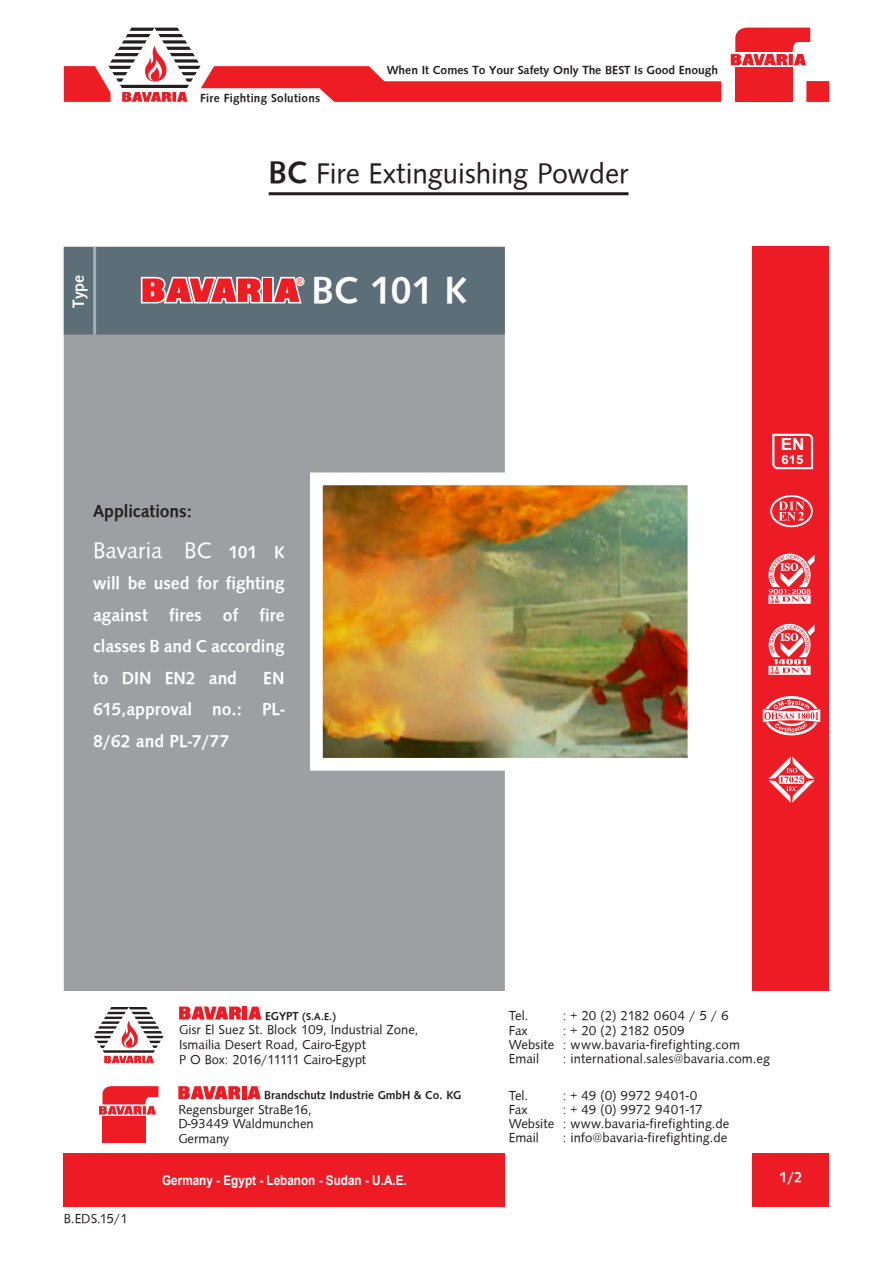
<style>
.page{position:relative;width:893px;height:1263px;background:#fff}
.page>*{position:absolute;margin:0;border:0;box-sizing:border-box;transform-origin:0 0}
.t1{font:700 39px "Syntax";color:#fff}
.t2{font:29.25px "Syntax";color:#231f20}
.t3{font:23.25px "Syntax";color:#fff}
.t4{font:700 18px/31.5px "Syntax";color:#fff;text-align:justify}
.t5{font:700 18px "Syntax";color:#231f20}
.t6{font:700 16.65px "Arial";color:#fff}
.t7{font:700 16.5px "Syntax";color:#fff}
.t8{font:700 15px "Syntax";color:#fff}
.t9{font:13.5px "Syntax";color:#231f20}
.t10{font:700 13.5px "Arial";color:#fff;scale:.87 1}
.t11{font:700 12.75px "Arial";color:#fff}
.t12{font:700 12.15px "Syntax";color:#231f20}
.t13{font:700 12.15px "Syntax";letter-spacing:.02em;color:#231f20}
.t14{font:700 12px "Syntax";color:#231f20}
.t15{font:700 10.5px "Syntax";color:#231f20}
.s1{font-weight:700;font-size:32.25px}
.s2{font-weight:700;font-size:18px}
.s3{font-size:12px}
</style>
<div class="page">
<div style="left:64px;top:335px;width:441px;height:656px;background:#9d9fa2"></div>
<img style="left:324px;top:486px;width:362px;height:271px">
<div style="left:310px;top:472px;width:390px;height:299px;border:13px solid #fff"></div>
<svg style="left:64px;top:247px;width:441px;height:88px;background:#6b6d76"></svg>
<svg style="left:94px;top:1007px;width:70px;height:56px"></svg>
<div style="left:102px;top:1116px;width:44px;height:26px;background:#ee1d23"></div>
<svg style="left:99px;top:1086px;width:59px;height:28px"></svg>
<svg style="left:64px;top:28px;width:657px;height:74px"></svg>
<div style="left:735px;top:67px;width:58px;height:35px;background:#ee1d23"></div>
<svg style="left:731px;top:28px;width:79px;height:37px"></svg>
<svg style="left:806px;top:81px;width:23px;height:21px"></svg>
<hr style="left:269px;top:192px;width:360px;height:3px;background:#231f20">
<div style="left:64px;top:1154px;width:441px;height:53px;background:#ed1b23"></div>
<div style="left:752px;top:1154px;width:77px;height:53px;background:#ed1b23"></div>
<div style="left:752px;top:247px;width:77px;height:744px;background:#ed1b23"></div>
<hr style="left:242px;top:1086px;width:4px;height:13px;background:#ed1b23">
<svg style="left:178px;top:1086px;width:62px;height:13px"></svg>
<svg style="left:247px;top:1086px;width:14px;height:13px"></svg>
<div style="left:242px;top:1006px;width:5px;height:13px;background:#ed1b23"></div>
<svg style="left:179px;top:1006px;width:62px;height:13px"></svg>
<svg style="left:248px;top:1006px;width:13px;height:13px"></svg>
<svg style="left:770px;top:495px;width:43px;height:32px"></svg>
<svg style="left:768px;top:756px;width:47px;height:47px"></svg>
<svg style="left:763px;top:696px;width:57px;height:40px"></svg>
<svg style="left:768px;top:624px;width:46px;height:51px"></svg>
<svg style="left:768px;top:554px;width:46px;height:50px"></svg>
<svg style="left:772px;top:433px;width:42px;height:37px"></svg>
<p class="t13" style="left:200px;top:91px;width:121px">Fire Fighting Solutions</p>
<p class="t12" style="left:387px;top:63px;width:333px">When It Comes To Your Safety Only The BEST Is Good Enough</p>
<p class="t2" style="left:269px;top:157px;width:361px"><span class="s1">BC</span> Fire Extinguishing Powder</p>
<p class="t7" style="left:69px;top:308px;width:35px;rotate:-90deg">Type</p>
<p class="t1" style="left:312px;top:268px;width:157px">BC 101 K</p>
<p class="t5" style="left:93px;top:500px;width:100px">Applications:</p>
<p class="t3" style="left:93px;top:537px;width:193px">Bavaria BC <span class="s2">101 K</span></p>
<p class="t4" style="left:93px;top:567px;width:193px">will be used for fighting against fires of fire classes B and C according to DIN EN2 and</p>
<p class="t4" style="left:93px;top:662px;width:193px;text-indent:170px">EN 615,approval no.: PL-8/62 and PL-7/77</p>
<p class="t6" style="left:781px;top:433px;width:25px">EN</p>
<p class="t11" style="left:782px;top:451px;width:23px">615</p>
<p class="t9" style="left:64px;top:1210px;width:65px">B.EDS.15/1</p>
<p class="t15" style="left:265px;top:1010px;width:73px"><span class="s3">EGYPT</span> (S.A.E.)</p>
<p class="t9" style="left:179px;top:1022px;width:241px">Gisr El Suez St. Block 109, Industrial Zone,</p>
<p class="t9" style="left:179px;top:1037px;width:189px">Ismailia Desert Road, Cairo-Egypt</p>
<p class="t9" style="left:179px;top:1051px;width:189px">P O Box: 2016/11111 Cairo-Egypt</p>
<p class="t14" style="left:264px;top:1088px;width:198px">Brandschutz Industrie GmbH &amp; Co. KG</p>
<p class="t9" style="left:178px;top:1102px;width:135px">Regensburger StraBe16,</p>
<p class="t9" style="left:178px;top:1116px;width:137px">D-93449 Waldmunchen</p>
<p class="t9" style="left:178px;top:1130px;width:52px">Germany</p>
<p class="t10" style="left:162px;top:1171px;width:283px">Germany - Egypt - Lebanon - Sudan - U.A.E.</p>
<p class="t9" style="left:509px;top:1008px;width:21px">Tel.</p>
<p class="t9" style="left:563px;top:1008px;width:167px">: + 20 (2) 2182 0604 / 5 / 6</p>
<p class="t9" style="left:509px;top:1022px;width:20px">Fax</p>
<p class="t9" style="left:563px;top:1022px;width:123px">: + 20 (2) 2182 0509</p>
<p class="t9" style="left:509px;top:1037px;width:232px">Website : www.bavaria-firefighting.com</p>
<p class="t9" style="left:509px;top:1051px;width:32px">Email</p>
<p class="t9" style="left:563px;top:1051px;width:209px">: international.sales@bavaria.com.eg</p>
<p class="t9" style="left:509px;top:1087px;width:21px">Tel.</p>
<p class="t9" style="left:563px;top:1087px;width:136px">: + 49 (0) 9972 9401-0</p>
<p class="t9" style="left:509px;top:1102px;width:20px">Fax</p>
<p class="t9" style="left:563px;top:1102px;width:141px">: + 49 (0) 9972 9401-17</p>
<p class="t9" style="left:509px;top:1116px;width:222px">Website : www.bavaria-firefighting.de</p>
<p class="t9" style="left:509px;top:1130px;width:32px">Email</p>
<p class="t9" style="left:563px;top:1130px;width:166px">: info@bavaria-firefighting.de</p>
<p class="t8" style="left:779px;top:1169px;width:25px">1/2</p>
</div>
